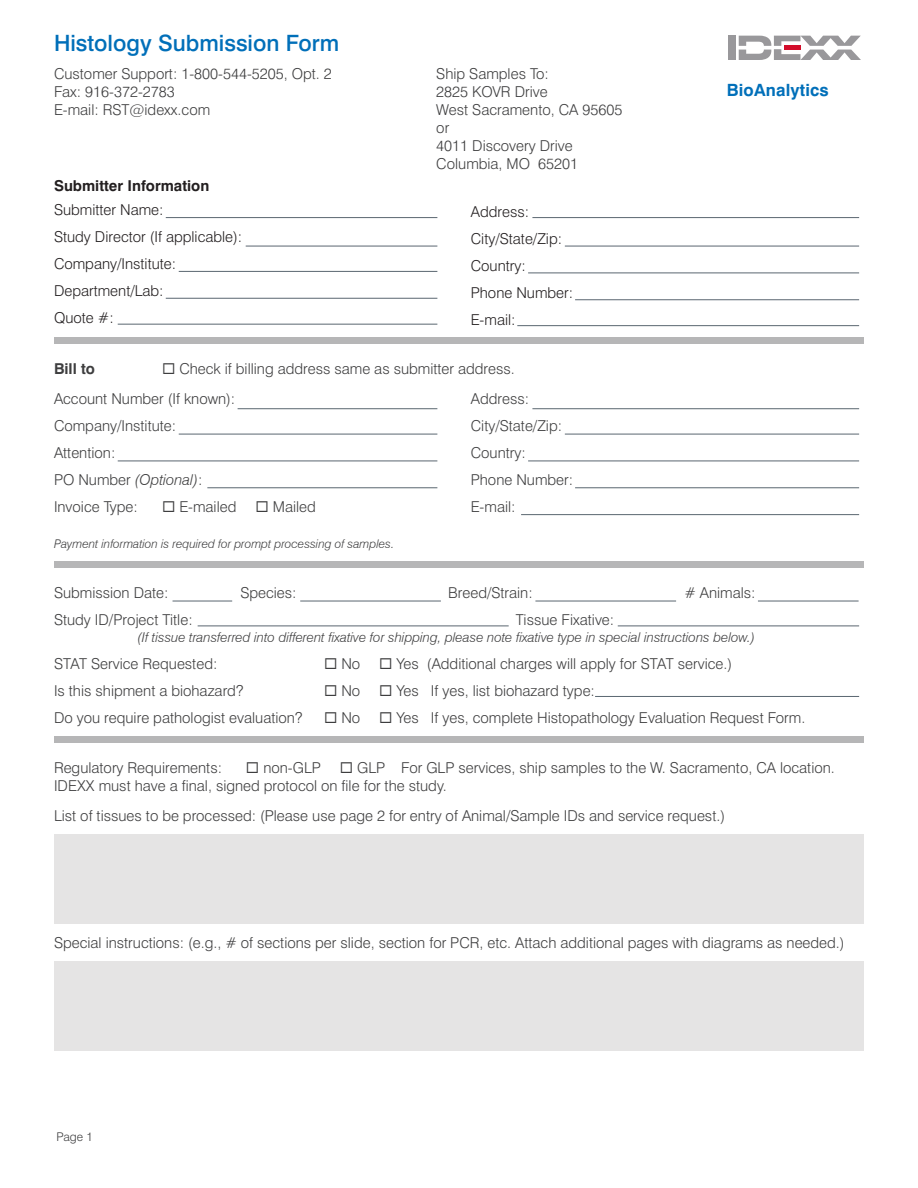
<style>
.page{position:relative;width:918px;height:1188px;background:#fff}
.page>*{position:absolute;margin:0;border:0;box-sizing:border-box;transform-origin:0 0}
.t1{font:500 22.5px "Swiss 721 BT";color:#006fb9}
.t2{font:700 16.95px "Swiss 721 BT";letter-spacing:.01em;color:#006fb9}
.t3{font:300 15px/18px "Swiss 721 BT";color:#3e3e3f}
.t4{font:300 15px "Swiss 721 BT";color:#231f20}
.t5{font:700 15px "Swiss 721 BT";color:#231f20}
.t6{font:italic 300 15px "Swiss 721 BT";color:#3e3e3f}
.t7{font:700 15px "Swiss 721 BT";color:#3e3e3f}
.t8{font:italic 300 13.5px "Swiss 721 BT";color:#3e3e3f}
.t9{font:italic 300 12px "Swiss 721 BT";color:#3e3e3f}
.t10{font:300 12px "Swiss 721 BT";color:#3e3e3f}
.s1{font-style:normal}
</style>
<div class="page">
<div style="left:54px;top:834px;width:810px;height:90px;background:#e5e4e4"></div>
<div style="left:54px;top:961px;width:810px;height:90px;background:#e5e4e4"></div>
<div style="left:54px;top:338px;width:810px;height:6px;background:#b6b6b7"></div>
<div style="left:54px;top:562px;width:810px;height:6px;background:#b6b6b7"></div>
<div style="left:54px;top:736px;width:810px;height:7px;background:#b6b6b7"></div>
<hr style="left:166px;top:217px;width:271px;height:1px;background:#5a6670">
<hr style="left:238px;top:408px;width:199px;height:1px;background:#5a6670">
<hr style="left:532px;top:408px;width:327px;height:1px;background:#5a6670">
<hr style="left:179px;top:434px;width:258px;height:1px;background:#5a6670">
<hr style="left:565px;top:434px;width:294px;height:1px;background:#5a6670">
<hr style="left:118px;top:461px;width:319px;height:1px;background:#5a6670">
<hr style="left:528px;top:461px;width:331px;height:1px;background:#5a6670">
<hr style="left:207px;top:487px;width:230px;height:1px;background:#5a6670">
<hr style="left:575px;top:487px;width:284px;height:1px;background:#5a6670">
<hr style="left:521px;top:514px;width:338px;height:1px;background:#5a6670">
<hr style="left:532px;top:217px;width:327px;height:1px;background:#5a6670">
<hr style="left:246px;top:246px;width:191px;height:1px;background:#5a6670">
<hr style="left:565px;top:246px;width:294px;height:1px;background:#5a6670">
<hr style="left:179px;top:271px;width:258px;height:1px;background:#5a6670">
<hr style="left:528px;top:273px;width:331px;height:1px;background:#5a6670">
<hr style="left:166px;top:298px;width:271px;height:1px;background:#5a6670">
<hr style="left:575px;top:299px;width:284px;height:1px;background:#5a6670">
<hr style="left:118px;top:324px;width:319px;height:1px;background:#5a6670">
<hr style="left:517px;top:325px;width:342px;height:1px;background:#5a6670">
<hr style="left:173px;top:601px;width:59px;height:1px;background:#5a6670">
<hr style="left:300px;top:601px;width:141px;height:1px;background:#5a6670">
<hr style="left:198px;top:626px;width:311px;height:1px;background:#5a6670">
<hr style="left:618px;top:626px;width:241px;height:1px;background:#5a6670">
<hr style="left:595px;top:696px;width:264px;height:1px;background:#5a6670">
<hr style="left:535px;top:601px;width:141px;height:1px;background:#5a6670">
<hr style="left:758px;top:601px;width:101px;height:1px;background:#5a6670">
<div style="left:728px;top:36px;width:8px;height:24px;background:#99989b"></div>
<svg style="left:739px;top:36px;width:122px;height:24px"></svg>
<p class="t1" style="left:54px;top:29px;width:287px">Histology Submission Form</p>
<p class="t3" style="left:54px;top:64px;width:279px">Customer Support: 1-800-544-5205, Opt. 2</p>
<p class="t3" style="left:54px;top:82px;width:122px">Fax: 916-372-2783</p>
<p class="t3" style="left:54px;top:100px;width:158px">E-mail: RST@idexx.com</p>
<p class="t3" style="left:436px;top:64px;width:114px">Ship Samples To:</p>
<p class="t3" style="left:436px;top:82px;width:113px">2825 KOVR Drive</p>
<p class="t3" style="left:436px;top:100px;width:188px">West Sacramento, CA 95605</p>
<p class="t3" style="left:436px;top:118px;width:14px">or</p>
<p class="t3" style="left:436px;top:136px;width:138px">4011 Discovery Drive</p>
<p class="t3" style="left:436px;top:154px;width:143px">Columbia, MO 65201</p>
<p class="t5" style="left:54px;top:177px;width:157px">Submitter Information</p>
<p class="t4" style="left:54px;top:201px;width:111px">Submitter Name:</p>
<p class="t4" style="left:54px;top:228px;width:190px">Study Director (If applicable):</p>
<p class="t4" style="left:54px;top:255px;width:124px">Company/Institute:</p>
<p class="t4" style="left:54px;top:282px;width:111px">Department/Lab:</p>
<p class="t4" style="left:54px;top:309px;width:61px">Quote #:</p>
<p class="t7" style="left:54px;top:359px;width:43px">Bill to</p>
<p class="t3" style="left:162px;top:359px;width:354px">◻ Check if billing address same as submitter address.</p>
<p class="t3" style="left:54px;top:389px;width:183px">Account Number (If known):</p>
<p class="t3" style="left:54px;top:416px;width:124px">Company/Institute:</p>
<p class="t3" style="left:54px;top:443px;width:63px">Attention:</p>
<p class="t6" style="left:54px;top:470px;width:150px"><span class="s1">PO Number</span> (Optional)<span class="s1">:</span></p>
<p class="t3" style="left:54px;top:497px;width:85px">Invoice Type:</p>
<p class="t3" style="left:162px;top:497px;width:76px">◻ E-mailed</p>
<p class="t3" style="left:255px;top:497px;width:62px">◻ Mailed</p>
<p class="t9" style="left:54px;top:536px;width:342px">Payment information is required for prompt processing of samples.</p>
<p class="t4" style="left:471px;top:202px;width:60px">Address:</p>
<p class="t4" style="left:471px;top:229px;width:93px">City/State/Zip:</p>
<p class="t4" style="left:471px;top:256px;width:57px">Country:</p>
<p class="t4" style="left:471px;top:283px;width:104px">Phone Number:</p>
<p class="t4" style="left:471px;top:310px;width:46px">E-mail:</p>
<p class="t3" style="left:471px;top:389px;width:60px">Address:</p>
<p class="t3" style="left:471px;top:416px;width:93px">City/State/Zip:</p>
<p class="t3" style="left:471px;top:443px;width:57px">Country:</p>
<p class="t3" style="left:471px;top:470px;width:104px">Phone Number:</p>
<p class="t3" style="left:471px;top:497px;width:46px">E-mail:</p>
<p class="t2" style="left:727px;top:80px;width:104px">BioAnalytics</p>
<p class="t3" style="left:54px;top:584px;width:116px">Submission Date:</p>
<p class="t3" style="left:240px;top:584px;width:58px">Species:</p>
<p class="t3" style="left:448px;top:584px;width:86px">Breed/Strain:</p>
<p class="t3" style="left:684px;top:584px;width:73px"># Animals:</p>
<p class="t3" style="left:54px;top:611px;width:140px">Study ID/Project Title:</p>
<p class="t3" style="left:516px;top:611px;width:100px">Tissue Fixative:</p>
<p class="t8" style="left:138px;top:629px;width:619px">(If tissue transferred into different fixative for shipping, please note fixative type in special instructions below.)</p>
<p class="t3" style="left:54px;top:654px;width:165px">STAT Service Requested:</p>
<p class="t3" style="left:324px;top:654px;width:38px">◻ No</p>
<p class="t3" style="left:379px;top:654px;width:355px">◻ Yes (Additional charges will apply for STAT service.)</p>
<p class="t3" style="left:54px;top:681px;width:191px">Is this shipment a biohazard?</p>
<p class="t3" style="left:324px;top:681px;width:38px">◻ No</p>
<p class="t3" style="left:379px;top:681px;width:217px">◻ Yes If yes, list biohazard type:</p>
<p class="t3" style="left:54px;top:708px;width:250px">Do you require pathologist evaluation?</p>
<p class="t3" style="left:324px;top:708px;width:38px">◻ No</p>
<p class="t3" style="left:379px;top:708px;width:428px">◻ Yes If yes, complete Histopathology Evaluation Request Form.</p>
<p class="t3" style="left:54px;top:758px;width:170px">Regulatory Requirements:</p>
<p class="t3" style="left:246px;top:758px;width:76px">◻ non-GLP</p>
<p class="t3" style="left:54px;top:758px;width:782px;text-indent:286px">◻ GLP For GLP services, ship samples to the W. Sacramento, CA location.<br>IDEXX must have a final, signed protocol on file for the study.</p>
<p class="t3" style="left:54px;top:806px;width:673px">List of tissues to be processed: (Please use page 2 for entry of Animal/Sample IDs and service request.)</p>
<p class="t3" style="left:54px;top:933px;width:792px">Special instructions: (e.g., # of sections per slide, section for PCR, etc. Attach additional pages with diagrams as needed.)</p>
<p class="t10" style="left:57px;top:1130px;width:38px">Page 1</p>
</div>
